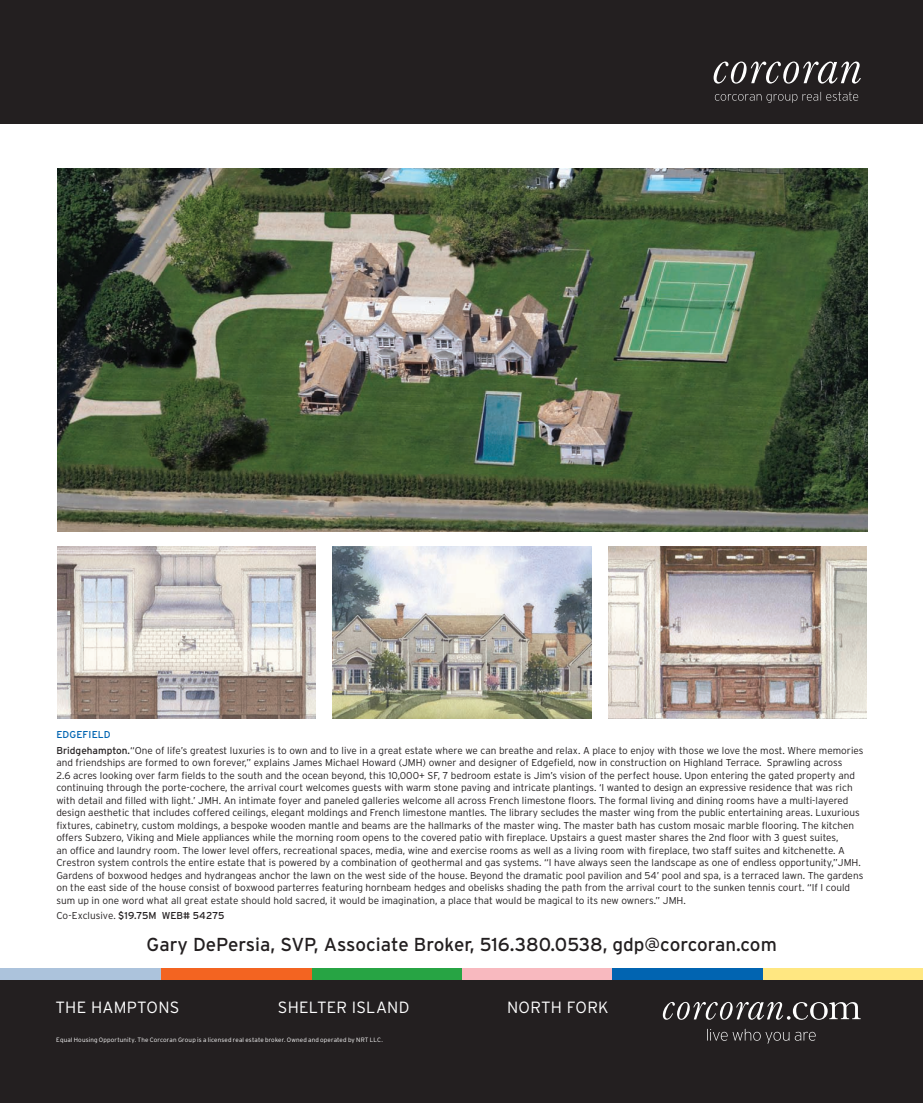
<style>
.page{position:relative;width:923px;height:1103px;background:#fff}
.page>*{position:absolute;margin:0;border:0;box-sizing:border-box;transform-origin:0 0}
.t1{font:18.75px "Interstate";color:#231f20}
.t2{font:300 16.25px "Interstate";letter-spacing:.01em;color:#fff}
.t3{font:300 10px/12.5px "Interstate";color:#231f20}
.t4{font:10px "Interstate";color:#231f20}
.t5{font:10px "Interstate";color:#0164b1}
.t6{font:300 6.25px "Interstate";letter-spacing:.025em;color:#fff}
.s1{font-weight:400;color:#0164b1}
.s2{font-weight:400}
.s3{font-weight:300}
</style>
<div class="page">
<div style="left:0;top:979px;width:922px;height:123px;background:#231f20"></div>
<div style="left:11px;top:968px;width:151px;height:11px;background:#acc3dc"></div>
<div style="left:162px;top:968px;width:150px;height:11px;background:#f36421"></div>
<div style="left:312px;top:968px;width:150px;height:11px;background:#27a444"></div>
<div style="left:462px;top:968px;width:150px;height:11px;background:#f8b9bf"></div>
<div style="left:612px;top:968px;width:151px;height:11px;background:#0164b1"></div>
<div style="left:763px;top:968px;width:149px;height:11px;background:#ffe781"></div>
<div style="left:0;top:968px;width:11px;height:11px;background:#acc3dc"></div>
<div style="left:911px;top:968px;width:11px;height:11px;background:#ffe781"></div>
<svg style="left:662px;top:1001px;width:198px;height:18px"></svg>
<svg style="left:707px;top:1028px;width:108px;height:15px"></svg>
<div style="left:0;top:0;width:922px;height:124px;background:#231f20"></div>
<svg style="left:713px;top:62px;width:148px;height:22px"></svg>
<svg style="left:714px;top:92px;width:144px;height:11px"></svg>
<img style="left:57px;top:168px;width:810px;height:363px">
<img style="left:57px;top:546px;width:258px;height:172px">
<img style="left:608px;top:546px;width:258px;height:172px">
<img style="left:332px;top:546px;width:259px;height:172px">
<p class="t5" style="left:56px;top:729px;width:14px">Edge</p>
<p class="t3" style="left:56px;top:727px;width:808px;line-height:15.4px;text-indent:26px"><span class="s1">field<br></span><span class="s2">Bridgehampton.</span>“One of life’s greatest luxuries is to own and to live in a great estate where we can breathe and relax. A place to enjoy with those we love the most. Where memories</p>
<p class="t3" style="left:56px;top:756px;width:808px">and friendships are formed to own forever,” explains James Michael Howard (JMH) owner and designer of Edgefield, now in construction on Highland Terrace. Sprawling across<br>2.6 acres looking over farm fields to the south and the ocean beyond, this 10,000+ SF, 7 bedroom estate is Jim’s vision of the perfect house. Upon entering the gated property and continuing through the porte-cochere, the arrival court welcomes guests with warm stone paving and intricate plantings. ‘I wanted to design an expressive residence that was rich with detail and filled with light.’ JMH. An intimate foyer and paneled galleries welcome all across French limestone floors. The formal living and dining rooms have a multi-layered design aesthetic that includes coffered ceilings, elegant moldings and French limestone mantles. The library secludes the master wing from the public entertaining areas. Luxurious fixtures, cabinetry, custom moldings, a bespoke wooden mantle and beams are the hallmarks of the master wing. The master bath has custom mosaic marble flooring. The kitchen offers Subzero, Viking and Miele appliances while the morning room opens to the covered patio with fireplace. Upstairs a guest master shares the 2nd floor with 3 guest suites,<br>an office and laundry room. The lower level offers, recreational spaces, media, wine and exercise rooms as well as a living room with fireplace, two staff suites and kitchenette. A Crestron system controls the entire estate that is powered by a combination of geothermal and gas systems. “I have always seen the landscape as one of endless opportunity,”JMH.<br>Gardens of boxwood hedges and hydrangeas anchor the lawn on the west side of the house. Beyond the dramatic pool pavilion and 54’ pool and spa, is a terraced lawn. The gardens on the east side of the house consist of boxwood parterres featuring hornbeam hedges and obelisks shading the path from the arrival court to the sunken tennis court. “If I could sum up in one word what all great estate should hold sacred, it would be imagination, a place that would be magical to its new owners.” JMH.</p>
<p class="t4" style="left:56px;top:909px;width:170px"><span class="s3">Co-Exclusive.</span> $19.75M WEB# 54275</p>
<h1 class="t1" style="left:147px;top:934px;width:631px">Gary DePersia, SVP, Associate Broker, 516.380.0538, gdp@corcoran.com</h1>
<h2 class="t2" style="left:56px;top:998px;width:125px">THE HAMPTONS</h2>
<h2 class="t2" style="left:278px;top:998px;width:133px">SHELTER ISLAND</h2>
<h2 class="t2" style="left:507px;top:998px;width:103px">NORTH FORK</h2>
<p class="t6" style="left:56px;top:1036px;width:328px">Equal Housing Opportunity. The Corcoran Group is a licensed real estate broker. Owned and operated by NRT LLC.</p>
</div>
